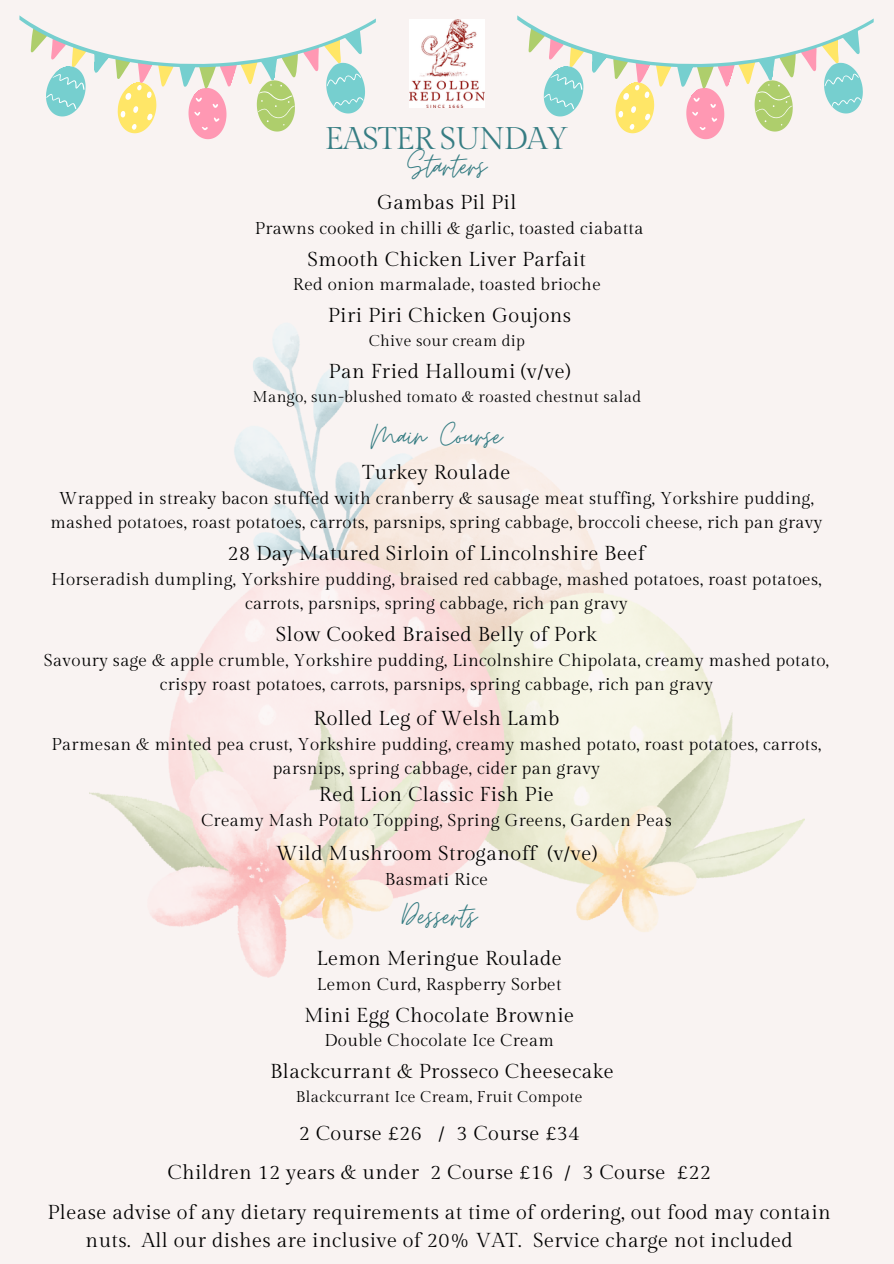
<style>
.page{position:relative;width:894px;height:1264px;background:#fff}
.page>*{position:absolute;margin:0;border:0;box-sizing:border-box;transform-origin:0 0}
.t1{font:37.5px "Moon Time";color:#367d83}
.t2{font:31.35px "Gilda Display";letter-spacing:-.035em;color:#367d83}
.t3{font:20.1px/28px "Gilda Display";letter-spacing:.02em;color:#000;text-align:center}
.t4{font:17.1px/24px "Gilda Display";letter-spacing:.02em;color:#000;text-align:center}
.t5{font:15.6px "Gilda Display";letter-spacing:.02em;color:#000}
</style>
<div class="page">
<div style="left:0;top:0;width:893px;height:1263px;background:#f9f3f2"></div>
<img style="left:409px;top:20px;width:75px;height:87px">
<svg style="left:517px;top:15px;width:356px;height:124px"></svg>
<svg style="left:19px;top:15px;width:357px;height:124px"></svg>
<img style="left:89px;top:325px;width:715px;height:652px">
<p class="t2" style="left:325px;top:121px;width:245px">EASTER SUNDAY</p>
<p class="t1" style="left:407px;top:143px;width:80px">Starters</p>
<p class="t3" style="left:377px;top:189px;width:141px">Gambas Pil Pil</p>
<h2 class="t4" style="left:255px;top:216px;width:390px">Prawns cooked in chilli &amp; garlic, toasted ciabatta</h2>
<p class="t3" style="left:307px;top:245px;width:280px">Smooth Chicken Liver Parfait</p>
<p class="t4" style="left:293px;top:273px;width:309px">Red onion marmalade, toasted brioche</p>
<p class="t3" style="left:328px;top:302px;width:245px">Piri Piri Chicken Goujons</p>
<p class="t5" style="left:368px;top:332px;width:158px">Chive sour cream dip</p>
<p class="t3" style="left:328px;top:358px;width:243px">Pan Fried Halloumi (v/ve)</p>
<p class="t5" style="left:252px;top:387px;width:390px">Mango, sun-blushed tomato &amp; roasted chestnut salad</p>
<p class="t1" style="left:370px;top:413px;width:133px">Main Course</p>
<p class="t3" style="left:362px;top:459px;width:150px">Turkey Roulade</p>
<p class="t4" style="left:50px;top:487px;width:773px">Wrapped in streaky bacon stuffed with cranberry &amp; sausage meat stuffing, Yorkshire pudding, mashed potatoes, roast potatoes, carrots, parsnips, spring cabbage, broccoli cheese, rich pan gravy</p>
<p class="t3" style="left:227px;top:540px;width:419px">28 Day Matured Sirloin of Lincolnshire Beef</p>
<h1 class="t4" style="left:51px;top:568px;width:771px">Horseradish dumpling, Yorkshire pudding, braised red cabbage, mashed potatoes, roast potatoes, carrots, parsnips, spring cabbage, rich pan gravy</h1>
<p class="t3" style="left:276px;top:621px;width:322px">Slow Cooked Braised Belly of Pork</p>
<h1 class="t4" style="left:44px;top:649px;width:786px">Savoury sage &amp; apple crumble, Yorkshire pudding, Lincolnshire Chipolata, creamy mashed potato, crispy roast potatoes, carrots, parsnips, spring cabbage, rich pan gravy</h1>
<p class="t3" style="left:313px;top:704px;width:247px">Rolled Leg of Welsh Lamb</p>
<p class="t4" style="left:52px;top:732px;width:770px">Parmesan &amp; minted pea crust, Yorkshire pudding, creamy mashed potato, roast potatoes, carrots, parsnips, spring cabbage, cider pan gravy</p>
<p class="t3" style="left:319px;top:780px;width:236px">Red Lion Classic Fish Pie</p>
<p class="t4" style="left:201px;top:808px;width:472px">Creamy Mash Potato Topping, Spring Greens, Garden Peas</p>
<p class="t3" style="left:276px;top:839px;width:322px">Wild Mushroom Stroganoff (v/ve)</p>
<p class="t4" style="left:385px;top:867px;width:105px">Basmati Rice</p>
<p class="t1" style="left:401px;top:893px;width:76px">Desserts</p>
<p class="t3" style="left:316px;top:944px;width:246px">Lemon Meringue Roulade</p>
<p class="t4" style="left:317px;top:972px;width:246px">Lemon Curd, Raspberry Sorbet</p>
<p class="t3" style="left:304px;top:1001px;width:271px">Mini Egg Chocolate Brownie</p>
<p class="t4" style="left:324px;top:1029px;width:231px">Double Chocolate Ice Cream</p>
<p class="t3" style="left:270px;top:1058px;width:345px">Blackcurrant &amp; Prosseco Cheesecake</p>
<p class="t5" style="left:296px;top:1087px;width:288px">Blackcurrant Ice Cream, Fruit Compote</p>
<p class="t3" style="left:299px;top:1120px;width:282px">2 Course £26 / 3 Course £34</p>
<p class="t3" style="left:167px;top:1158px;width:545px">Children 12 years &amp; under 2 Course £16 / 3 Course £22</p>
<p class="t3" style="left:47px;top:1198px;width:784px">Please advise of any dietary requirements at time of ordering, out food may contain nuts. All our dishes are inclusive of 20% VAT. Service charge not included</p>
</div>
